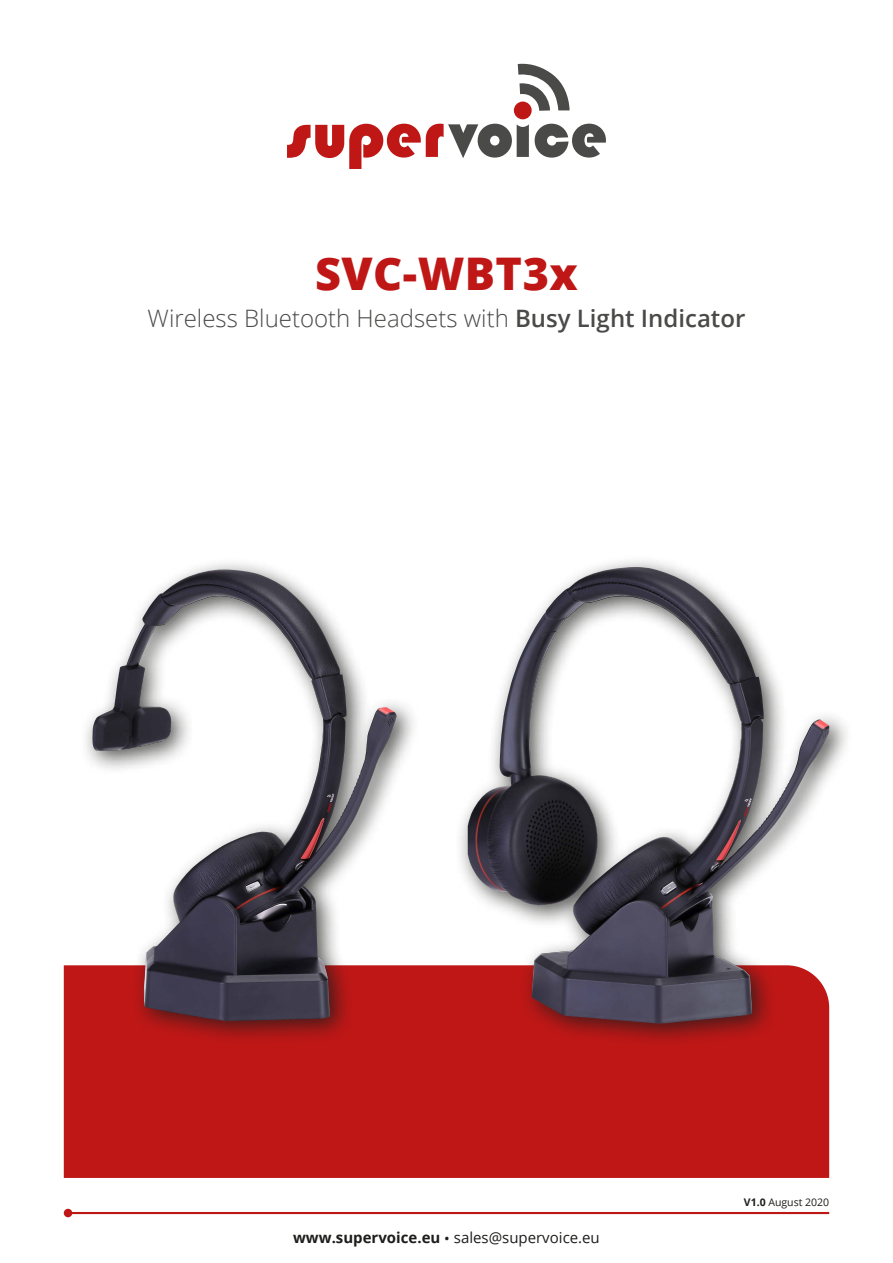
<style>
.page{position:relative;width:893px;height:1263px;background:#fff}
.page>*{position:absolute;margin:0;border:0;box-sizing:border-box;transform-origin:0 0}
.t1{font:800 45px "Open Sans";letter-spacing:.01em;color:#be1716}
.t2{font:300 24px "Open Sans";color:#4a4a49}
.t3{font:15px "Open Sans";color:#1d1d1b}
.t4{font:10.5px "Open Sans";color:#1d1d1b}
.s1{font-weight:600}
.s2{font-weight:700}
</style>
<div class="page">
<div style="left:64px;top:965px;width:765px;height:213px;background:#be1716"></div>
<div style="left:514px;top:102px;width:18px;height:17px;background:#be1716;border-radius:50%"></div>
<svg style="left:518px;top:63px;width:52px;height:48px"></svg>
<svg style="left:535px;top:124px;width:71px;height:34px"></svg>
<svg style="left:287px;top:124px;width:242px;height:45px"></svg>
<div style="left:80px;top:557px;width:340px;height:489px;background:#1d1d1b;opacity:.75"></div>
<img style="left:92px;top:578px;width:305px;height:443px">
<div style="left:455px;top:555px;width:398px;height:493px;background:#1d1d1b;opacity:.75"></div>
<img style="left:468px;top:569px;width:284px;height:454px">
<svg style="left:64px;top:1209px;width:765px;height:8px"></svg>
<h1 class="t1" style="left:315px;top:239px;width:264px">SVC-WBT3x</h1>
<p class="t2" style="left:148px;top:302px;width:599px">Wireless Bluetooth Headsets with <span class="s1">Busy Light Indicator</span></p>
<p class="t3" style="left:293px;top:1227px;width:308px"><span class="s2">www.supervoice.eu</span> • sales@supervoice.eu</p>
<p class="t4" style="left:744px;top:1195px;width:87px"><span class="s2">V1.0</span> August 2020</p>
</div>
